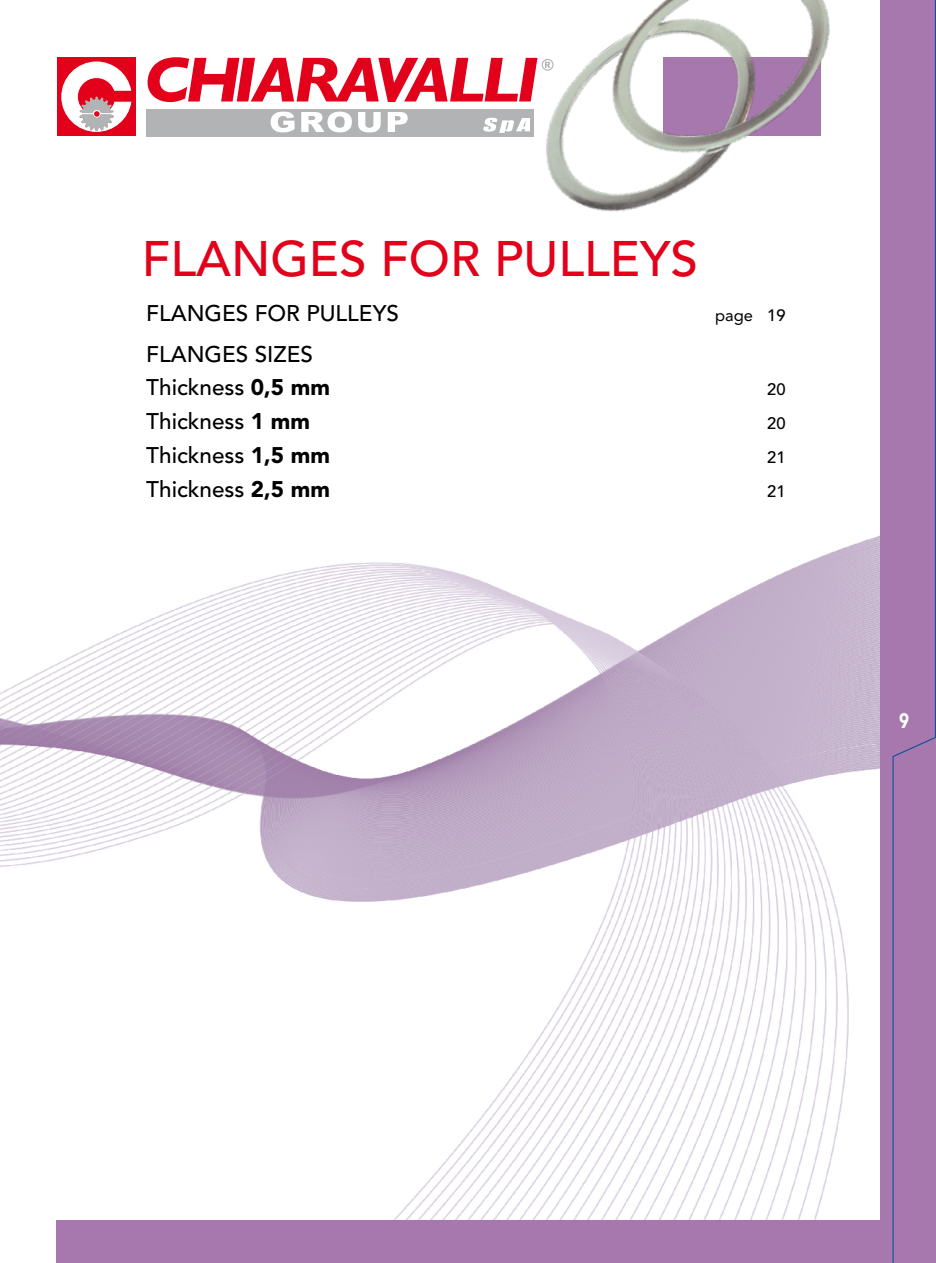
<style>
.page{position:relative;width:936px;height:1263px;background:#fff}
.page>*{position:absolute;margin:0;border:0;box-sizing:border-box;transform-origin:0 0}
.t1{font:500 49.5px "Avenir LT Std";color:#e2001a}
.t2{font:500 22.5px/33.8px "Avenir LT Std";color:#000}
.t3{font:900 21px "Avenir LT Std";color:#fff;scale:.8 1}
.t4{font:500 16.5px "Avenir LT Std";color:#000}
.t5{font:16.5px "Avenir LT Std";color:#000}
.s1{font-weight:500}
.s2{font-weight:900}
</style>
<div class="page">
<img style="left:0;top:535px;width:880px;height:728px">
<div style="left:57px;top:1220px;width:878px;height:43px;background:#a778ae"></div>
<div style="left:57px;top:58px;width:78px;height:78px;background:#e2001a"></div>
<svg style="left:61px;top:61px;width:71px;height:71px"></svg>
<div style="left:146px;top:109px;width:387px;height:27px;background:#b1b3b4"></div>
<svg style="left:147px;top:57px;width:341px;height:45px"></svg>
<svg style="left:483px;top:118px;width:5px;height:14px"></svg>
<svg style="left:270px;top:112px;width:24px;height:20px"></svg>
<svg style="left:301px;top:112px;width:51px;height:20px"></svg>
<svg style="left:358px;top:112px;width:22px;height:20px"></svg>
<svg style="left:388px;top:112px;width:19px;height:20px"></svg>
<div style="left:880px;top:0;width:55px;height:1263px;background:#a778ae"></div>
<svg style="left:892px;top:0;width:43px;height:1263px"></svg>
<img style="left:488px;top:0;width:342px;height:212px">
<h1 class="t1" style="left:142px;top:230px;width:557px">FLANGES FOR PULLEYS</h1>
<p class="t2" style="left:146px;top:297px;width:254px">FLANGES FOR PULLEYS</p>
<p class="t5" style="left:715px;top:306px;width:72px">page <span class="s1">19</span></p>
<p class="t2" style="left:146px;top:337px;width:185px">FLANGES SIZES<br>Thickness <span class="s2">0,5 mm</span></p>
<p class="t4" style="left:767px;top:380px;width:20px">20</p>
<p class="t2" style="left:146px;top:405px;width:165px">Thickness <span class="s2">1 mm</span></p>
<p class="t4" style="left:767px;top:414px;width:20px">20</p>
<p class="t2" style="left:146px;top:439px;width:185px">Thickness <span class="s2">1,5 mm</span></p>
<p class="t4" style="left:767px;top:448px;width:20px">21</p>
<p class="t2" style="left:146px;top:472px;width:185px">Thickness <span class="s2">2,5 mm</span></p>
<p class="t4" style="left:767px;top:481px;width:20px">21</p>
<p class="t3" style="left:899px;top:708px;width:14px">9</p>
</div>
